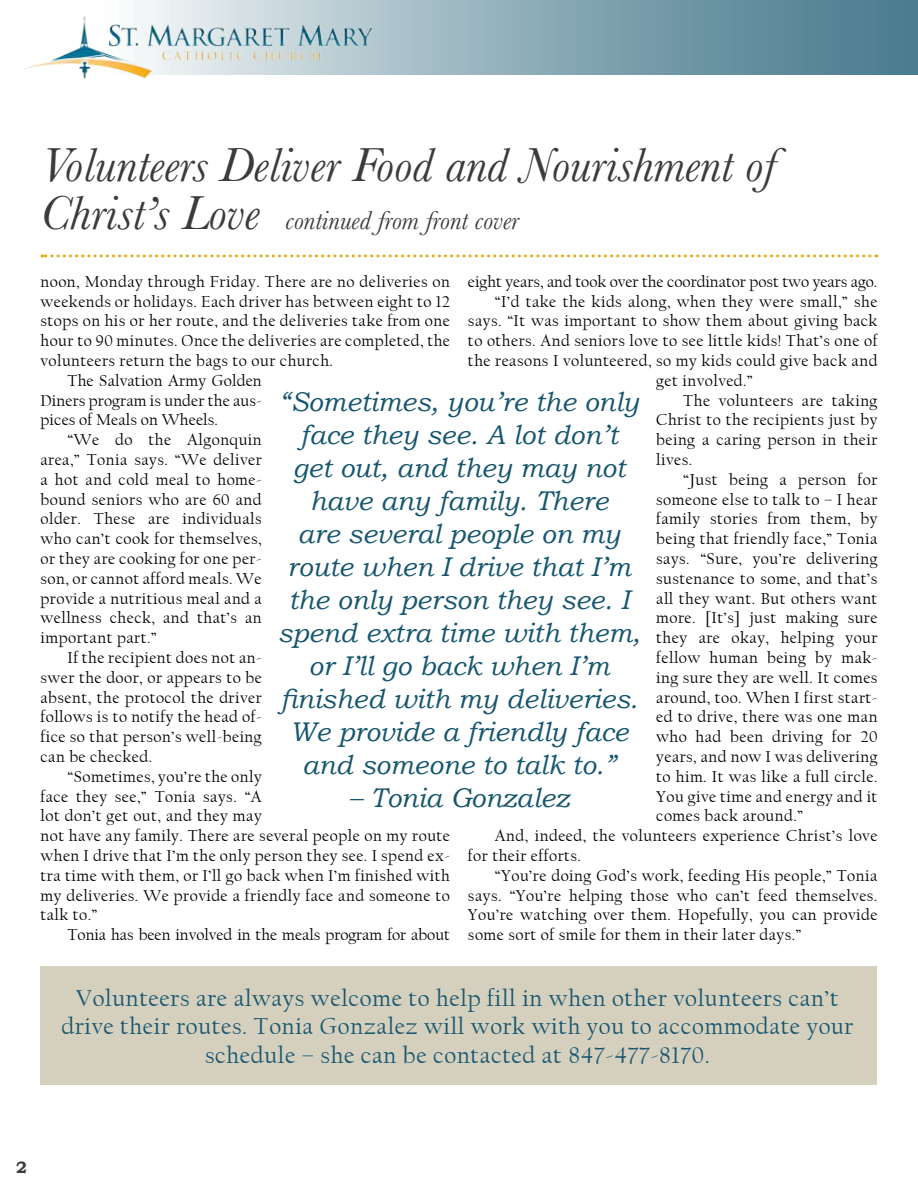
<style>
.page{position:relative;width:918px;height:1188px;background:#fff}
.page>*{position:absolute;margin:0;border:0;box-sizing:border-box;transform-origin:0 0}
.t1{font:italic 49.5px "Baskerville";color:#3b3b3c}
.t2{font:italic 27px/33px "Bookman Old Style";color:#16566e;text-align:center}
.t3{font:italic 27px "Baskerville";color:#3b3b3c}
.t4{font:24px/28.5px "Californian FB";letter-spacing:.03em;color:#16566e;text-align:center}
.t5{font:16.5px "Californian FB";letter-spacing:.03em;color:#000}
.t6{font:16.5px "Californian FB";color:#000}
.t7{font:16.5px "Californian FB";letter-spacing:.01em;color:#000}
.t8{font:700 16.5px "Bookman Old Style";color:#3b3b3c}
.s1{font-size:49.5px}
</style>
<div class="page">
<div style="left:0;top:0;width:918px;height:75px;background:linear-gradient(to right,#fff,#3e7387)"></div>
<svg style="left:42px;top:254px;width:828px;height:3px"></svg>
<img style="left:17px;top:16px;width:137px;height:63px">
<img style="left:109px;top:24px;width:265px;height:36px">
<div style="left:40px;top:966px;width:838px;height:119px;background:#d5cfbe"></div>
<h1 class="t1" style="left:40px;top:132px;width:737px">Volunteers Deliver Food and Nourishment of</h1>
<h2 class="t3" style="left:40px;top:203px;width:480px"><span class="s1">Christ’s Love</span> continued from front cover</h2>
<p class="t5" style="left:40px;top:272px;width:411px">noon, Monday through Friday. There are no deliveries on</p>
<p class="t5" style="left:40px;top:292px;width:411px">weekends or holidays. Each driver has between eight to 12</p>
<p class="t5" style="left:40px;top:312px;width:411px">stops on his or her route, and the deliveries take from one</p>
<p class="t5" style="left:40px;top:332px;width:411px">hour to 90 minutes. Once the deliveries are completed, the</p>
<p class="t5" style="left:40px;top:351px;width:294px">volunteers return the bags to our church.</p>
<p class="t7" style="left:67px;top:371px;width:196px">The Salvation Army Golden</p>
<p class="t7" style="left:40px;top:391px;width:223px">Diners program is under the aus-</p>
<p class="t7" style="left:40px;top:411px;width:179px">pices of Meals on Wheels.</p>
<p class="t5" style="left:67px;top:431px;width:196px">“We do the Algonquin</p>
<p class="t5" style="left:40px;top:450px;width:223px">area,” Tonia says. “We deliver</p>
<p class="t5" style="left:40px;top:470px;width:223px">a hot and cold meal to home-</p>
<p class="t5" style="left:40px;top:490px;width:223px">bound seniors who are 60 and</p>
<p class="t5" style="left:40px;top:510px;width:223px">older. These are individuals</p>
<p class="t5" style="left:40px;top:530px;width:223px">who can’t cook for themselves,</p>
<p class="t5" style="left:40px;top:549px;width:223px">or they are cooking for one per-</p>
<p class="t5" style="left:40px;top:569px;width:223px">son, or cannot afford meals. We</p>
<p class="t5" style="left:40px;top:589px;width:223px">provide a nutritious meal and a</p>
<p class="t5" style="left:40px;top:609px;width:223px">wellness check, and that’s an</p>
<p class="t5" style="left:40px;top:629px;width:118px">important part.”</p>
<p class="t5" style="left:67px;top:648px;width:196px">If the recipient does not an-</p>
<p class="t5" style="left:40px;top:668px;width:223px">swer the door, or appears to be</p>
<p class="t5" style="left:40px;top:688px;width:223px">absent, the protocol the driver</p>
<p class="t5" style="left:40px;top:708px;width:223px">follows is to notify the head of-</p>
<p class="t5" style="left:40px;top:728px;width:223px">fice so that person’s well-being</p>
<p class="t5" style="left:40px;top:747px;width:113px">can be checked.</p>
<p class="t5" style="left:67px;top:767px;width:196px">“Sometimes, you’re the only</p>
<p class="t5" style="left:40px;top:787px;width:223px">face they see,” Tonia says. “A</p>
<p class="t5" style="left:40px;top:807px;width:223px">lot don’t get out, and they may</p>
<p class="t5" style="left:40px;top:827px;width:411px">not have any family. There are several people on my route</p>
<p class="t5" style="left:40px;top:846px;width:411px">when I drive that I’m the only person they see. I spend ex-</p>
<p class="t5" style="left:40px;top:866px;width:411px">tra time with them, or I’ll go back when I’m finished with</p>
<p class="t5" style="left:40px;top:886px;width:411px">my deliveries. We provide a friendly face and someone to</p>
<p class="t5" style="left:40px;top:906px;width:59px">talk to.”</p>
<p class="t6" style="left:67px;top:926px;width:384px">Tonia has been involved in the meals program for about</p>
<p class="t6" style="left:468px;top:272px;width:411px">eight years, and took over the coordinator post two years ago.</p>
<p class="t5" style="left:495px;top:292px;width:384px">“I’d take the kids along, when they were small,” she</p>
<p class="t5" style="left:468px;top:312px;width:411px">says. “It was important to show them about giving back</p>
<p class="t5" style="left:468px;top:332px;width:411px">to others. And seniors love to see little kids! That’s one of</p>
<p class="t5" style="left:468px;top:351px;width:411px">the reasons I volunteered, so my kids could give back and</p>
<p class="t5" style="left:656px;top:371px;width:98px">get involved.”</p>
<p class="t5" style="left:683px;top:391px;width:196px">The volunteers are taking</p>
<p class="t5" style="left:656px;top:411px;width:223px">Christ to the recipients just by</p>
<p class="t5" style="left:656px;top:431px;width:223px">being a caring person in their</p>
<p class="t5" style="left:656px;top:450px;width:38px">lives.</p>
<p class="t5" style="left:683px;top:470px;width:196px">“Just being a person for</p>
<p class="t5" style="left:656px;top:490px;width:223px">someone else to talk to – I hear</p>
<p class="t5" style="left:656px;top:510px;width:223px">family stories from them, by</p>
<p class="t5" style="left:656px;top:530px;width:223px">being that friendly face,” Tonia</p>
<p class="t5" style="left:656px;top:549px;width:223px">says. “Sure, you’re delivering</p>
<p class="t5" style="left:656px;top:569px;width:223px">sustenance to some, and that’s</p>
<p class="t5" style="left:656px;top:589px;width:223px">all they want. But others want</p>
<p class="t5" style="left:656px;top:609px;width:223px">more. [It’s] just making sure</p>
<p class="t5" style="left:656px;top:629px;width:223px">they are okay, helping your</p>
<p class="t5" style="left:656px;top:648px;width:223px">fellow human being by mak-</p>
<p class="t5" style="left:656px;top:668px;width:223px">ing sure they are well. It comes</p>
<p class="t5" style="left:656px;top:688px;width:223px">around, too. When I first start-</p>
<p class="t5" style="left:656px;top:708px;width:223px">ed to drive, there was one man</p>
<p class="t5" style="left:656px;top:728px;width:223px">who had been driving for 20</p>
<p class="t5" style="left:656px;top:747px;width:223px">years, and now I was delivering</p>
<p class="t5" style="left:656px;top:767px;width:223px">to him. It was like a full circle.</p>
<p class="t5" style="left:656px;top:787px;width:223px">You give time and energy and it</p>
<p class="t5" style="left:656px;top:807px;width:148px">comes back around.”</p>
<p class="t5" style="left:495px;top:827px;width:384px">And, indeed, the volunteers experience Christ’s love</p>
<p class="t5" style="left:468px;top:846px;width:115px">for their efforts.</p>
<p class="t5" style="left:495px;top:866px;width:384px">“You’re doing God’s work, feeding His people,” Tonia</p>
<p class="t5" style="left:468px;top:886px;width:411px">says. “You’re helping those who can’t feed themselves.</p>
<p class="t5" style="left:468px;top:906px;width:411px">You’re watching over them. Hopefully, you can provide</p>
<p class="t5" style="left:468px;top:926px;width:335px">some sort of smile for them in their later days.”</p>
<p class="t2" style="left:278px;top:385px;width:364px">“Sometimes, you’re the only face they see. A lot don’t get out, and they may not have any family. There<br>are several people on my route when I drive that I’m the only person they see. I spend extra time with them, or I’ll go back when I’m finished with my deliveries.<br>We provide a friendly face and someone to talk to.”</p>
<h2 class="t2" style="left:349px;top:781px;width:222px">– Tonia Gonzalez</h2>
<h3 class="t4" style="left:62px;top:984px;width:793px">Volunteers are always welcome to help fill in when other volunteers can’t drive their routes. Tonia Gonzalez will work with you to accommodate your schedule – she can be contacted at 847-477-8170.</h3>
<p class="t8" style="left:16px;top:1155px;width:12px">2</p>
</div>
